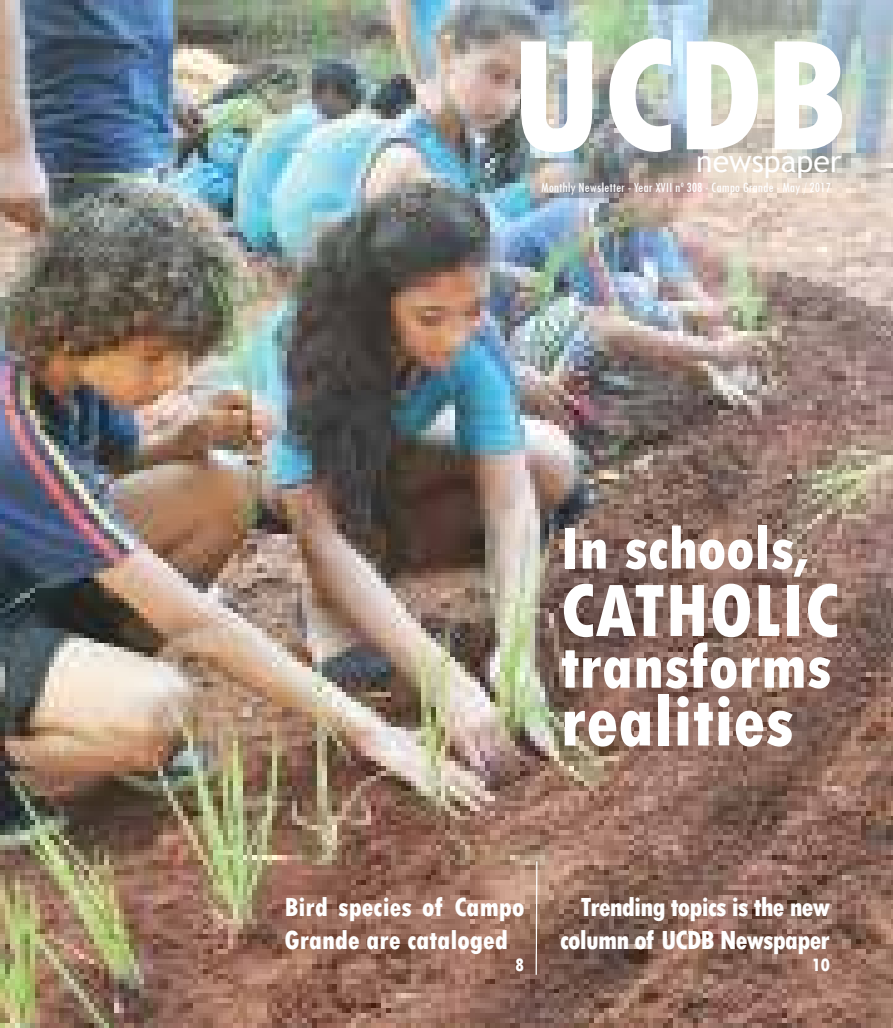
<style>
.page{position:relative;width:893px;height:1028px;background:#fff}
.page>*{position:absolute;margin:0;border:0;box-sizing:border-box;transform-origin:0 0}
.t1{font:800 condensed 165.38px "Tw Cen";color:#fff}
.t2{font:800 condensed 78.12px "Tw Cen";color:#fff}
.t3{font:800 condensed 75px "Tw Cen";color:#fff}
.t4{font:800 condensed 65.62px "Tw Cen";color:#fff}
.t5{font:800 condensed 62.5px "Tw Cen";color:#fff}
.t6{font:30.25px "Trebuchet MS";color:#fff}
.t7{font:800 condensed 27.5px/33px "Tw Cen";letter-spacing:-.03em;color:#fff;text-align:right}
.t8{font:800 condensed 27.5px/33px "Tw Cen";color:#fff}
.t9{font:800 condensed 18.75px "Tw Cen";color:#fff}
.t10{font:condensed 14.5px "Tw Cen";color:#fff}
</style>
<div class="page">
<img style="left:0;top:0;width:893px;height:1028px">
<svg style="left:535px;top:860px;width:3px;height:116px"></svg>
<h1 class="t1" style="left:510px;top:-2px;width:339px">UCDB</h1>
<h3 class="t6" style="left:696px;top:143px;width:147px">newspaper</h3>
<p class="t10" style="left:541px;top:179px;width:291px">Monthly Newsletter - Year XVII nº 308 - Campo Grande - May / 2017</p>
<h3 class="t5" style="left:561px;top:511px;width:250px">In schools,</h3>
<h2 class="t2" style="left:561px;top:564px;width:280px">CATHOLIC</h2>
<h3 class="t4" style="left:561px;top:627px;width:273px">transforms</h3>
<h3 class="t3" style="left:561px;top:677px;width:235px">realities</h3>
<h3 class="t8" style="left:284px;top:890px;width:242px">Bird species of Campo<br>Grande are cataloged</h3>
<p class="t9" style="left:515px;top:954px;width:11px">8</p>
<h3 class="t7" style="left:560px;top:890px;width:271px">Trending topics is the new column of UCDB Newspaper</h3>
<p class="t9" style="left:812px;top:954px;width:20px">10</p>
</div>
